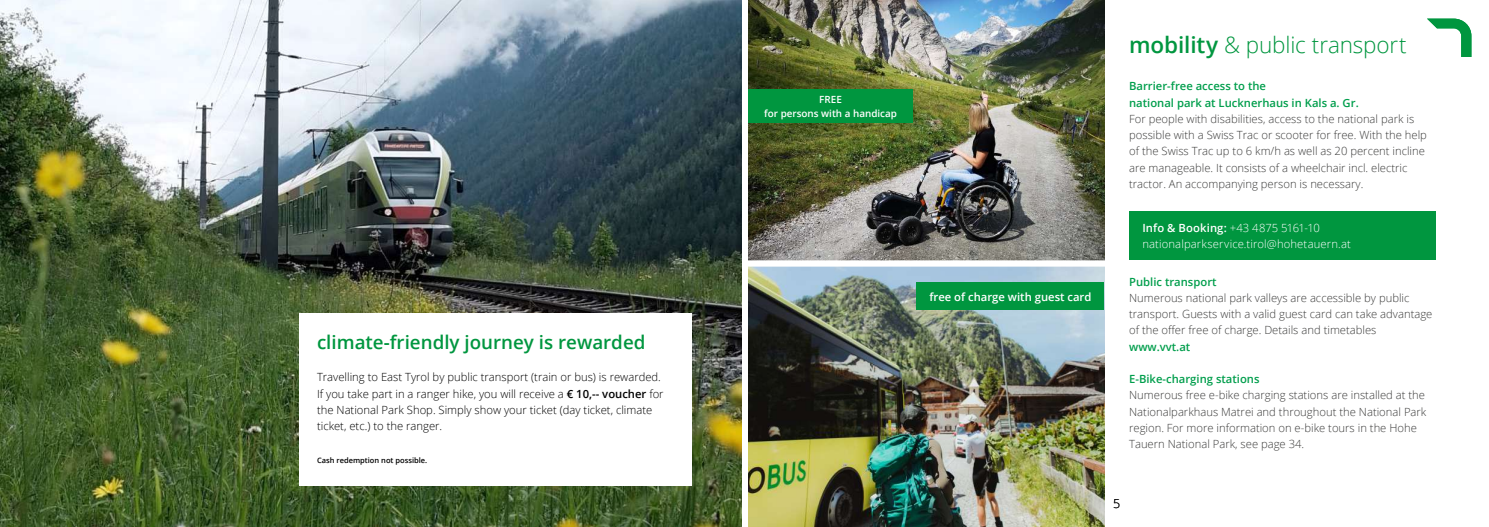
<style>
.page{position:relative;width:1489px;height:527px;background:#fff}
.page>*{position:absolute;margin:0;border:0;box-sizing:border-box;transform-origin:0 0}
.t1{font:300 22.5px "Open Sans";letter-spacing:-.005em;color:#00963f}
.t2{font:600 18.75px "Open Sans";color:#00963f}
.t3{font:300 12.5px "Open Sans";color:#000}
.t4{font:300 11.25px/16.2px "Open Sans";color:#3b3b3a}
.t5{font:300 11.25px/16.2px "Open Sans";color:#000}
.t6{font:600 11.25px/16.2px "Open Sans";color:#009e4c}
.t7{font:300 11.25px/16.2px "Open Sans";letter-spacing:.01em;color:#fff}
.t8{font:600 11.25px "Open Sans";color:#fff}
.t9{font:600 9.88px/14.2px "Open Sans";color:#fff;text-align:center}
.t10{font:600 7.5px "Open Sans";color:#000}
.s1{font-weight:600}
</style>
<div class="page">
<svg style="left:1427px;top:19px;width:44px;height:38px"></svg>
<div style="left:1129px;top:211px;width:306px;height:49px;background:#00963f"></div>
<img style="left:0;top:0;width:741px;height:526px">
<div style="left:299px;top:313px;width:392px;height:172px;background:#fff"></div>
<img style="left:748px;top:266px;width:356px;height:260px">
<img style="left:748px;top:0;width:356px;height:260px">
<div style="left:748px;top:89px;width:165px;height:34px;background:#00963f"></div>
<div style="left:916px;top:282px;width:188px;height:28px;background:#00963f"></div>
<h2 class="t2" style="left:317px;top:329px;width:330px">climate-friendly journey is rewarded</h2>
<p class="t5" style="left:317px;top:368px;width:348px">Travelling to East Tyrol by public transport (train or bus) is rewarded.<br>If you take part in a ranger hike, you will receive a <span class="s1">€ 10,-- voucher</span> for the National Park Shop. Simply show your ticket (day ticket, climate ticket, etc.) to the ranger.</p>
<p class="t10" style="left:317px;top:454px;width:112px">Cash redemption not possible.</p>
<p class="t9" style="left:764px;top:92px;width:134px">FREE<br>for persons with a handicap</p>
<p class="t8" style="left:929px;top:288px;width:163px">free of charge with guest card</p>
<h1 class="t1" style="left:1129px;top:29px;width:279px"><span class="s1">mobility</span> &amp; public transport</h1>
<p class="t6" style="left:1129px;top:78px;width:231px">Barrier-free access to the<br>national park at Lucknerhaus in Kals a. Gr.</p>
<p class="t4" style="left:1129px;top:110px;width:299px">For people with disabilities, access to the national park is possible with a Swiss Trac or scooter for free. With the help of the Swiss Trac up to 6 km/h as well as 20 percent incline are manageable. It consists of a wheelchair incl. electric tractor. An accompanying person is necessary.</p>
<p class="t7" style="left:1142px;top:219px;width:210px"><span class="s1">Info &amp; Booking:</span> +43 4875 5161-10 nationalparkservice.tirol@hohetauern.at</p>
<p class="t6" style="left:1129px;top:273px;width:89px">Public transport</p>
<p class="t4" style="left:1129px;top:289px;width:305px">Numerous national park valleys are accessible by public transport. Guests with a valid guest card can take advantage of the offer free of charge. Details and timetables</p>
<p class="t6" style="left:1129px;top:338px;width:63px">www.vvt.at</p>
<p class="t6" style="left:1129px;top:370px;width:132px">E-Bike-charging stations</p>
<p class="t4" style="left:1129px;top:386px;width:299px">Numerous free e-bike charging stations are installed at the Nationalparkhaus Matrei and throughout the National Park region. For more information on e-bike tours in the Hohe Tauern National Park, see page 34.</p>
<p class="t3" style="left:1113px;top:494px;width:9px">5</p>
</div>
